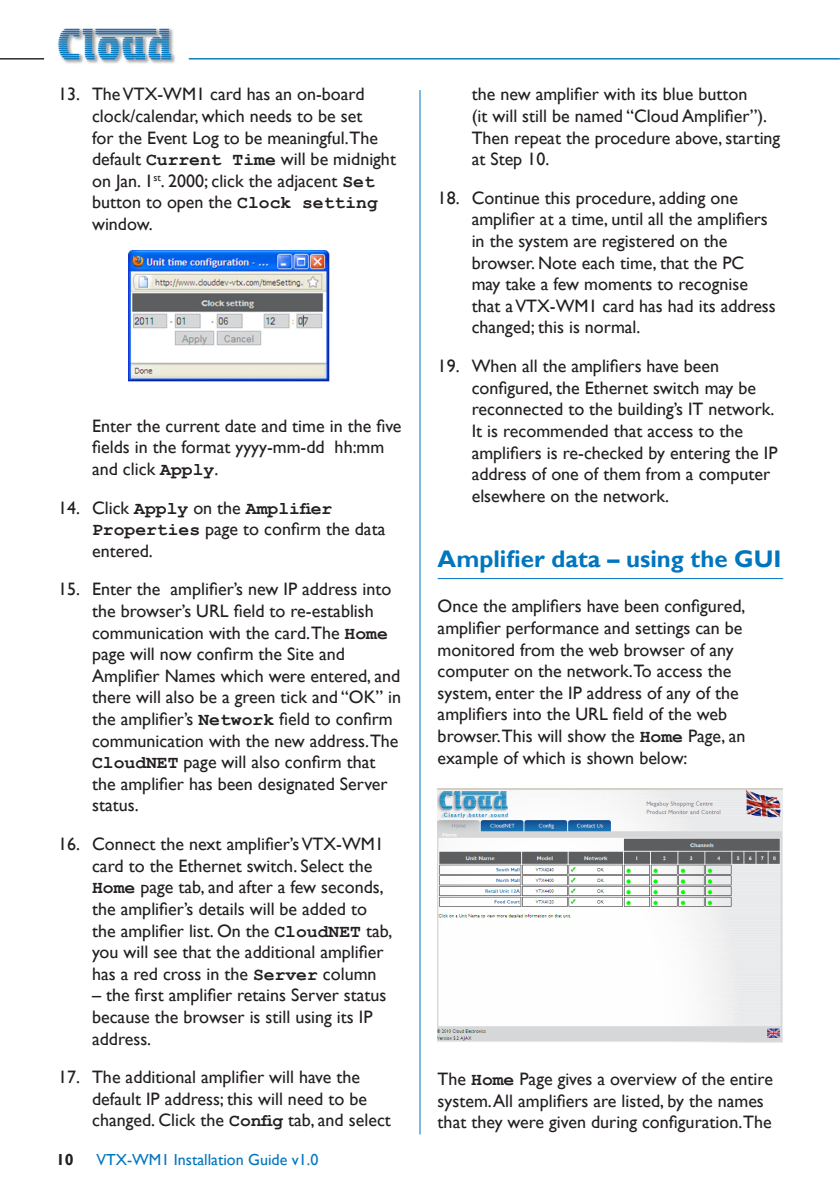
<style>
.page{position:relative;width:840px;height:1191px;background:#fff}
.page>*{position:absolute;margin:0;border:0;box-sizing:border-box;transform-origin:0 0}
.t1{font:700 24px "Gill Sans";color:#0076be}
.t2{font:18px/21.6px "Gill Sans";color:#231f20}
.t3{font:700 18px "Courier New";color:#231f20}
.t4{font:16px "Gill Sans";color:#0076be}
.t5{font:700 16px "Gill Sans";color:#231f20}
.s1{font-family:"Courier New";font-weight:700}
.s2{font-family:"Gill Sans";font-weight:400}
</style>
<div class="page">
<hr style="left:419px;top:90px;width:1px;height:1044px;background:#0076be">
<hr style="left:189px;top:58px;width:650px;height:2px;background:#0076be">
<img style="left:58px;top:28px;width:117px;height:36px">
<hr style="left:0;top:58px;width:44px;height:2px;background:#231f20">
<img style="left:129px;top:251px;width:200px;height:130px">
<hr style="left:437px;top:578px;width:345px;height:1px;background:#0076be">
<img style="left:437px;top:788px;width:345px;height:254px">
<p class="t2" style="left:92px;top:84px;width:305px;text-indent:-34px">13. The VTX-WM1 card has an on-board clock/calendar, which needs to be set<br>for the Event Log to be meaningful.The default <span class="s1">Current Time</span> will be midnight on Jan. 1<sup>st</sup>. 2000; click the adjacent <span class="s1">Set </span>button to open the <span class="s1">Clock setting </span>window.</p>
<p class="t2" style="left:92px;top:415px;width:311px">Enter the current date and time in the five fields in the format yyyy-mm-dd hh:mm and click <span class="s1">Apply</span>.</p>
<p class="t3" style="left:58px;top:497px;width:276px"><span class="s2">14. Click</span> Apply <span class="s2">on the</span> Amplifier</p>
<p class="t2" style="left:92px;top:518px;width:294px"><span class="s1">Properties</span> page to confirm the data entered.</p>
<p class="t2" style="left:92px;top:579px;width:310px;text-indent:-34px">15. Enter the amplifier’s new IP address into the browser’s URL field to re-establish communication with the card.The <span class="s1">Home </span>page will now confirm the Site and Amplifier Names which were entered, and there will also be a green tick and “OK” in the amplifier’s <span class="s1">Network</span> field to confirm communication with the new address.The <span class="s1">CloudNET</span> page will also confirm that the amplifier has been designated Server status.</p>
<p class="t2" style="left:92px;top:833px;width:302px;text-indent:-34px">16. Connect the next amplifier’s VTX-WM1 card to the Ethernet switch. Select the <span class="s1">Home</span> page tab, and after a few seconds, the amplifier’s details will be added to the amplifier list. On the <span class="s1">CloudNET</span> tab, you will see that the additional amplifier has a red cross in the <span class="s1">Server</span> column</p>
<p class="t2" style="left:92px;top:984px;width:296px">– the first amplifier retains Server status because the browser is still using its IP address.</p>
<p class="t2" style="left:92px;top:1066px;width:300px;text-indent:-34px">17. The additional amplifier will have the default IP address; this will need to be changed. Click the <span class="s1">Config</span> tab, and select</p>
<p class="t5" style="left:56px;top:1150px;width:19px">10</p>
<p class="t4" style="left:96px;top:1150px;width:223px">VTX-WM1 Installation Guide v1.0</p>
<p class="t2" style="left:471px;top:84px;width:310px">the new amplifier with its blue button<br>(it will still be named “Cloud Amplifier”).<br>Then repeat the procedure above, starting at Step 10.</p>
<p class="t2" style="left:471px;top:187px;width:305px;text-indent:-34px">18. Continue this procedure, adding one amplifier at a time, until all the amplifiers in the system are registered on the browser. Note each time, that the PC may take a few moments to recognise that a VTX-WM1 card has had its address changed; this is normal.</p>
<p class="t2" style="left:471px;top:355px;width:307px;text-indent:-34px">19. When all the amplifiers have been configured, the Ethernet switch may be reconnected to the building’s IT network.<br>It is recommended that access to the amplifiers is re-checked by entering the IP address of one of them from a computer elsewhere on the network.</p>
<h1 class="t1" style="left:437px;top:544px;width:345px">Amplifier data – using the GUI</h1>
<p class="t2" style="left:437px;top:596px;width:309px">Once the amplifiers have been configured, amplifier performance and settings can be monitored from the web browser of any computer on the network.To access the system, enter the IP address of any of the amplifiers into the URL field of the web browser.This will show the <span class="s1">Home</span> Page, an example of which is shown below:</p>
<p class="t2" style="left:437px;top:1068px;width:336px">The <span class="s1">Home</span> Page gives a overview of the entire system. All amplifiers are listed, by the names that they were given during configuration.The</p>
</div>
